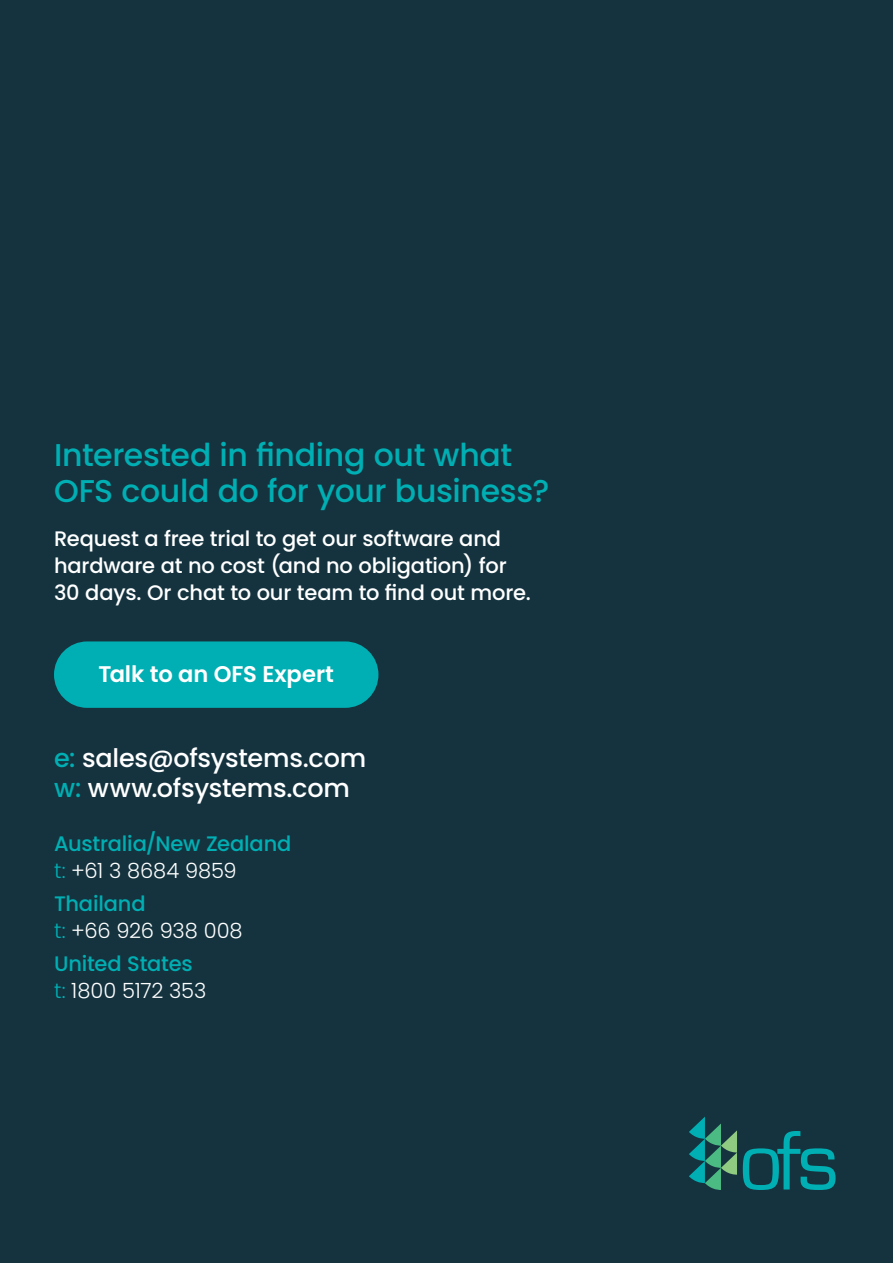
<style>
.page{position:relative;width:893px;height:1263px;background:#14333f}
.page>*{position:absolute;margin:0;border:0;box-sizing:border-box;transform-origin:0 0}
.t1{font:500 31.5px/36px "Poppins";letter-spacing:-.01em;color:#00afb3}
.t2{font:500 25.5px/30px "Poppins";letter-spacing:-.01em;color:#fff}
.t3{font:600 22.65px "Poppins";letter-spacing:-.005em;color:#fff}
.t4{font:500 21px/27px "Poppins";letter-spacing:-.01em;color:#fff}
.t5{font:500 21px/27px "Poppins";letter-spacing:-.01em;color:#00afb3}
.t6{font:300 21px/27px "Poppins";letter-spacing:-.01em;color:#fff}
.s1{color:#00afb3}
.s2{font-weight:300}
.s3{font-weight:300;color:#fff}
.s4{font-weight:500;color:#00afb3}
</style>
<div class="page">
<svg style="left:689px;top:1117px;width:48px;height:73px"></svg>
<svg style="left:743px;top:1131px;width:93px;height:59px"></svg>
<div style="left:54px;top:641px;width:324px;height:67px;background:#00afb3;border-radius:33px"></div>
<h1 class="t1" style="left:54px;top:437px;width:497px">Interested in finding out what<br>OFS could do for your business?</h1>
<p class="t4" style="left:54px;top:525px;width:478px">Request a free trial to get our software and hardware at no cost (and no obligation) for<br>30 days. Or chat to our team to find out more.</p>
<p class="t3" style="left:98px;top:660px;width:237px">Talk to an OFS Expert</p>
<p class="t2" style="left:54px;top:743px;width:314px"><span class="s1">e:</span> sales@ofsystems.com <span class="s1">w:</span> www.ofsystems.com</p>
<p class="t5" style="left:54px;top:830px;width:239px">Australia/New Zealand <span class="s2">t:</span> <span class="s3">+61 3 8684 9859</span></p>
<p class="t6" style="left:54px;top:890px;width:190px"><span class="s4">Thailand<br></span><span class="s1">t:</span> +66 926 938 008</p>
<p class="t5" style="left:54px;top:950px;width:154px">United States <span class="s2">t:</span> <span class="s3">1800 5172 353</span></p>
</div>
